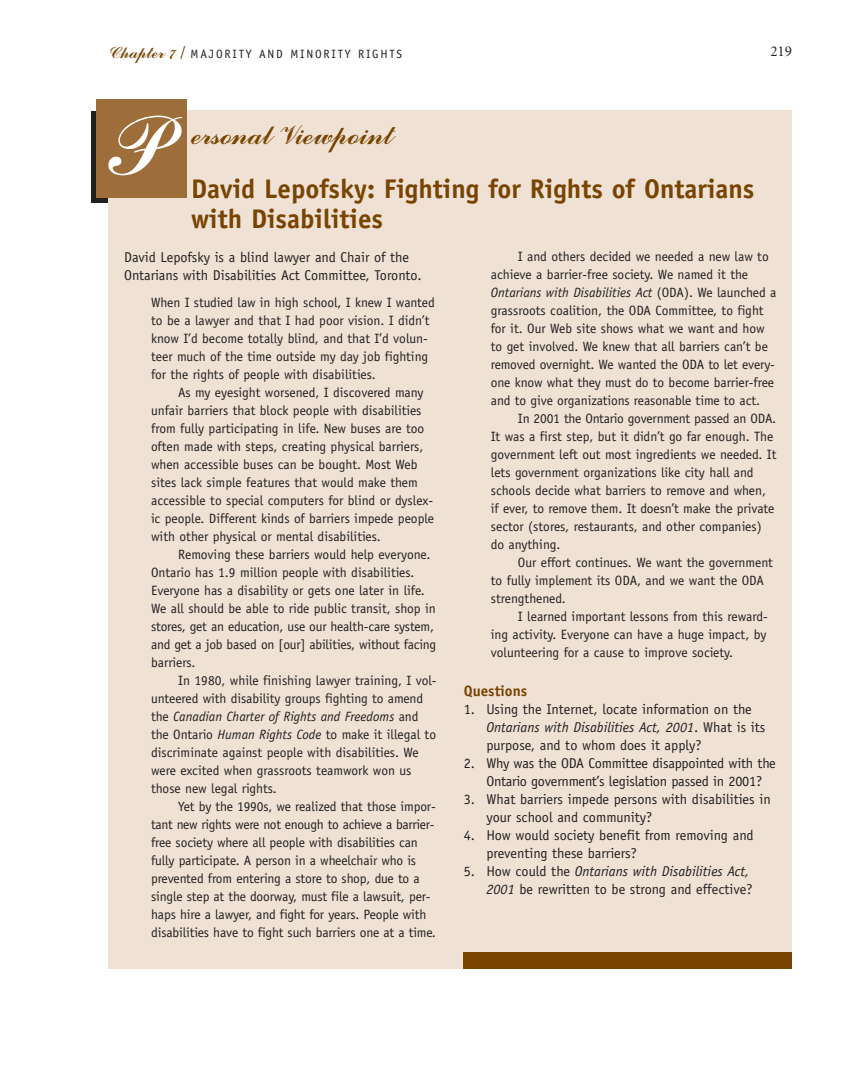
<style>
.page{position:relative;width:864px;height:1080px;background:#fff}
.page>*{position:absolute;margin:0;border:0;box-sizing:border-box;transform-origin:0 0}
.t1{font:94.5px "Commercial Script BT";color:#fff}
.t2{font:30px "Commercial Script BT";color:#794400}
.t3{font:700 27px/30px "Officina Sans";color:#794400}
.t4{font:700 15px "Officina Sans";color:#794400}
.t5{font:15px "Minion";color:#231f20}
.t6{font:14.25px/18px "Officina Sans";color:#231f20}
.t7{font:13.5px/18px "Officina Sans";color:#231f20}
.t8{font:12px "Officina Sans";letter-spacing:.15em;color:#231f20}
.s1{font-family:"Commercial Script BT";font-size:18px;color:#794400}
.s2{font-family:"Minion";font-size:18px;color:#794400}
.s3{font-style:italic}
</style>
<div class="page">
<div style="left:92px;top:111px;width:90px;height:91px;background:#231f20"></div>
<div style="left:108px;top:111px;width:684px;height:858px;background:#efe2d5"></div>
<div style="left:96px;top:99px;width:90px;height:98px;background:#9e6e3a"></div>
<div style="left:463px;top:953px;width:329px;height:16px;background:#794400"></div>
<p class="t8" style="left:108px;top:49px;width:296px"><span class="s1">Chapter 7</span><span class="s2">/</span> MAJORITY AND MINORITY RIGHTS</p>
<p class="t5" style="left:770px;top:45px;width:23px">219</p>
<h1 class="t1" style="left:100px;top:87px;width:66px">P</h1>
<h2 class="t2" style="left:190px;top:116px;width:203px">ersonal Viewpoint</h2>
<h3 class="t3" style="left:191px;top:176px;width:565px">David Lepofsky: Fighting for Rights of Ontarians with Disabilities</h3>
<p class="t6" style="left:124px;top:249px;width:299px">David Lepofsky is a blind lawyer and Chair of the<br>Ontarians with Disabilities Act Committee, Toronto.</p>
<p class="t7" style="left:151px;top:294px;width:285px">When I studied law in high school, I knew I wanted to be a lawyer and that I had poor vision. I didn’t know I’d become totally blind, and that I’d volun&shy;teer much of the time outside my day job fighting for the rights of people with disabilities.</p>
<p class="t7" style="left:151px;top:384px;width:285px;text-indent:27px">As my eyesight worsened, I discovered many unfair barriers that block people with disabilities from fully participating in life. New buses are too often made with steps, creating physical barriers, when accessible buses can be bought. Most Web sites lack simple features that would make them accessible to special computers for blind or dyslex&shy;ic people. Different kinds of barriers impede people with other physical or mental disabilities.</p>
<p class="t7" style="left:151px;top:546px;width:287px;text-indent:27px">Removing these barriers would help everyone.<br>Ontario has 1.9 million people with disabilities.<br>Everyone has a disability or gets one later in life.<br>We all should be able to ride public transit, shop in stores, get an education, use our health-care system, and get a job based on [our] abilities, without facing barriers.</p>
<p class="t7" style="left:151px;top:672px;width:287px;text-indent:27px">In 1980, while finishing lawyer training, I vol&shy;unteered with disability groups fighting to amend the <span class="s3">Canadian Charter of Rights and Freedoms</span> and the Ontario <span class="s3">Human Rights Code</span> to make it illegal to discriminate against people with disabilities. We were excited when grassroots teamwork won us those new legal rights.</p>
<p class="t7" style="left:151px;top:798px;width:286px;text-indent:27px">Yet by the 1990s, we realized that those impor&shy;tant new rights were not enough to achieve a barrier&shy;free society where all people with disabilities can fully participate. A person in a wheelchair who is prevented from entering a store to shop, due to a single step at the doorway, must file a lawsuit, per&shy;haps hire a lawyer, and fight for years. People with disabilities have to fight such barriers one at a time.</p>
<p class="t7" style="left:491px;top:249px;width:287px;text-indent:27px">I and others decided we needed a new law to achieve a barrier-free society. We named it the <span class="s3">Ontarians with Disabilities Act</span> (ODA). We launched a grassroots coalition, the ODA Committee, to fight for it. Our Web site shows what we want and how to get involved. We knew that all barriers can’t be removed overnight. We wanted the ODA to let every&shy;one know what they must do to become barrier-free and to give organizations reasonable time to act.</p>
<p class="t7" style="left:491px;top:411px;width:287px;text-indent:27px">In 2001 the Ontario government passed an ODA.<br>It was a first step, but it didn’t go far enough. The government left out most ingredients we needed. It lets government organizations like city hall and schools decide what barriers to remove and when, if ever, to remove them. It doesn’t make the private sector (stores, restaurants, and other companies) do anything.</p>
<p class="t7" style="left:491px;top:555px;width:283px;text-indent:27px">Our effort continues. We want the government to fully implement its ODA, and we want the ODA strengthened.</p>
<p class="t7" style="left:491px;top:609px;width:279px;text-align:justify;text-indent:27px">I learned important lessons from this reward&shy;ing activity. Everyone can have a huge impact, by volunteering for a cause to improve society.</p>
<p class="t4" style="left:464px;top:685px;width:65px">Questions</p>
<p class="t6" style="left:486px;top:701px;width:281px;text-indent:-22px">1. Using the Internet, locate information on the<br><span class="s3">Ontarians with Disabilities Act, 2001</span>. What is its purpose, and to whom does it apply?</p>
<p class="t6" style="left:486px;top:755px;width:291px;text-indent:-22px">2. Why was the ODA Committee disappointed with the<br>Ontario government’s legislation passed in 2001?</p>
<p class="t6" style="left:486px;top:791px;width:286px;text-indent:-22px">3. What barriers impede persons with disabilities in your school and community?</p>
<p class="t6" style="left:486px;top:827px;width:269px;text-indent:-22px">4. How would society benefit from removing and preventing these barriers?</p>
<p class="t6" style="left:464px;top:863px;width:290px;text-align:right">5. How could the <span class="s3">Ontarians with Disabilities Act,<br>2001</span> be rewritten to be strong and effective?</p>
</div>
